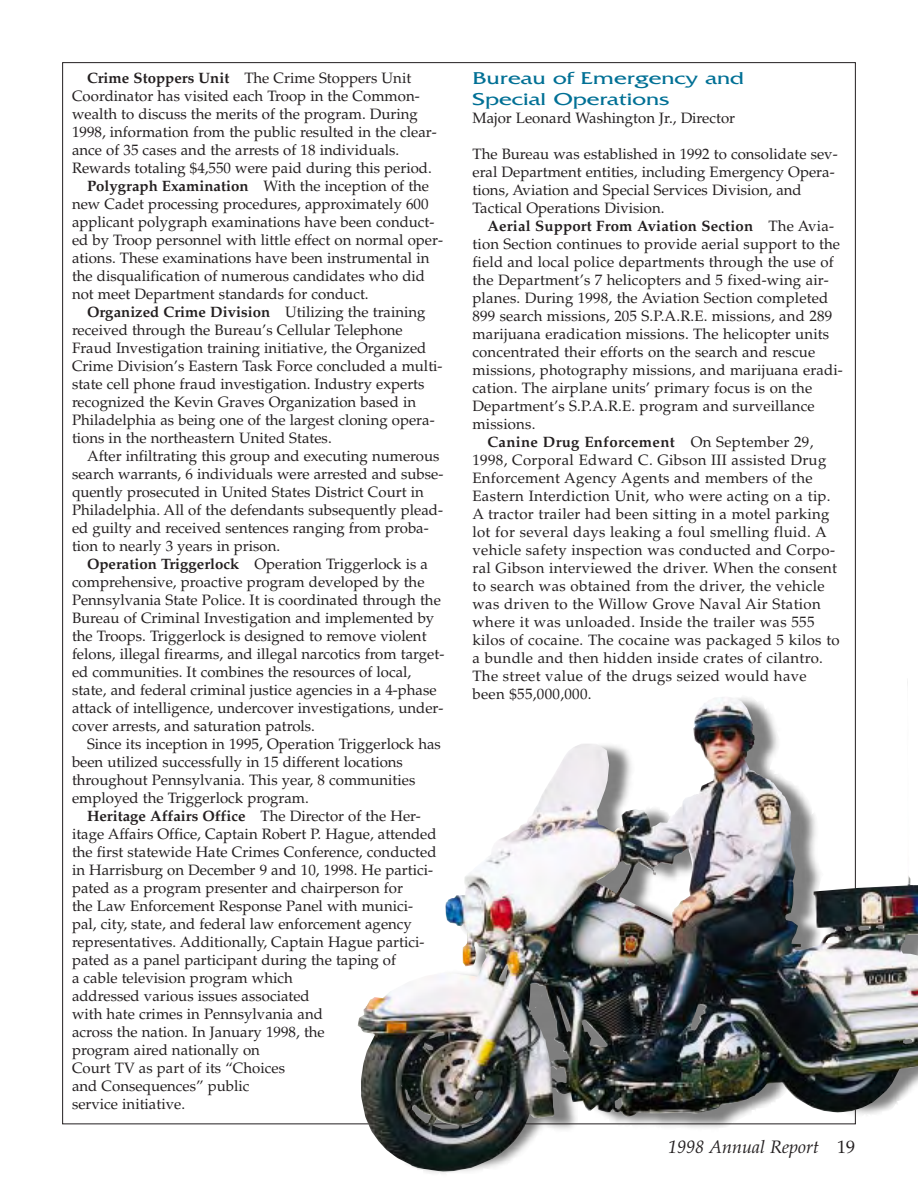
<style>
.page{position:relative;width:918px;height:1188px;background:#fff}
.page>*{position:absolute;margin:0;border:0;box-sizing:border-box;transform-origin:0 0}
.t1{font:18px/21px "Friz Quadrata";color:#007095;scale:1.35 1}
.t2{font:italic 18px "Palatino";color:#231f20}
.t3{font:15px/18px "Palatino";color:#231f20}
.t4{font:15px "Palatino";letter-spacing:.02em;color:#231f20}
.t5{font:700 15px "Palatino";letter-spacing:.01em;color:#231f20}
.s1{font-weight:700}
.s2{font-weight:400}
.s3{font-style:normal}
</style>
<div class="page">
<img style="left:368px;top:991px;width:33px;height:126px">
<img style="left:401px;top:678px;width:517px;height:451px">
<p class="t3" style="left:87px;top:71px;width:326px"><span class="s1">Crime Stoppers Unit</span> The Crime Stoppers Unit</p>
<p class="t3" style="left:72px;top:89px;width:349px">Coordinator has visited each Troop in the Common-</p>
<p class="t3" style="left:72px;top:107px;width:347px">wealth to discuss the merits of the program. During</p>
<p class="t3" style="left:72px;top:125px;width:366px">1998, information from the public resulted in the clear-</p>
<p class="t3" style="left:72px;top:143px;width:329px">ance of 35 cases and the arrests of 18 individuals.</p>
<p class="t3" style="left:72px;top:161px;width:361px">Rewards totaling $4,550 were paid during this period.</p>
<p class="t3" style="left:87px;top:179px;width:344px"><span class="s1">Polygraph Examination</span> With the inception of the</p>
<p class="t3" style="left:72px;top:197px;width:358px">new Cadet processing procedures, approximately 600</p>
<p class="t3" style="left:72px;top:215px;width:364px">applicant polygraph examinations have been conduct-</p>
<p class="t3" style="left:72px;top:233px;width:373px">ed by Troop personnel with little effect on normal oper-</p>
<p class="t3" style="left:72px;top:251px;width:359px">ations. These examinations have been instrumental in</p>
<p class="t3" style="left:72px;top:269px;width:355px">the disqualification of numerous candidates who did</p>
<p class="t3" style="left:72px;top:287px;width:298px">not meet Department standards for conduct.</p>
<p class="t5" style="left:87px;top:306px;width:340px">Organized Crime Division <span class="s2">Utilizing the training</span></p>
<p class="t3" style="left:72px;top:323px;width:332px">received through the Bureau’s Cellular Telephone</p>
<p class="t3" style="left:72px;top:341px;width:356px">Fraud Investigation training initiative, the Organized</p>
<p class="t3" style="left:72px;top:359px;width:372px">Crime Division’s Eastern Task Force concluded a multi-</p>
<p class="t3" style="left:72px;top:377px;width:354px">state cell phone fraud investigation. Industry experts</p>
<p class="t3" style="left:72px;top:395px;width:346px">recognized the Kevin Graves Organization based in</p>
<p class="t3" style="left:72px;top:413px;width:364px">Philadelphia as being one of the largest cloning opera-</p>
<p class="t3" style="left:72px;top:431px;width:261px">tions in the northeastern United States.</p>
<p class="t3" style="left:87px;top:449px;width:354px">After infiltrating this group and executing numerous</p>
<p class="t3" style="left:72px;top:467px;width:373px">search warrants, 6 individuals were arrested and subse-</p>
<p class="t3" style="left:72px;top:485px;width:353px">quently prosecuted in United States District Court in</p>
<p class="t3" style="left:72px;top:503px;width:373px">Philadelphia. All of the defendants subsequently plead-</p>
<p class="t3" style="left:72px;top:521px;width:358px">ed guilty and received sentences ranging from proba-</p>
<p class="t3" style="left:72px;top:539px;width:210px">tion to nearly 3 years in prison.</p>
<p class="t3" style="left:87px;top:557px;width:343px"><span class="s1">Operation Triggerlock</span> Operation Triggerlock is a</p>
<p class="t3" style="left:72px;top:575px;width:354px">comprehensive, proactive program developed by the</p>
<p class="t3" style="left:72px;top:593px;width:370px">Pennsylvania State Police. It is coordinated through the</p>
<p class="t3" style="left:72px;top:611px;width:364px">Bureau of Criminal Investigation and implemented by</p>
<p class="t3" style="left:72px;top:629px;width:356px">the Troops. Triggerlock is designed to remove violent</p>
<p class="t3" style="left:72px;top:647px;width:374px">felons, illegal firearms, and illegal narcotics from target-</p>
<p class="t3" style="left:72px;top:665px;width:341px">ed communities. It combines the resources of local,</p>
<p class="t3" style="left:72px;top:683px;width:366px">state, and federal criminal justice agencies in a 4-phase</p>
<p class="t3" style="left:72px;top:701px;width:373px">attack of intelligence, undercover investigations, under-</p>
<p class="t3" style="left:72px;top:719px;width:245px">cover arrests, and saturation patrols.</p>
<p class="t3" style="left:87px;top:737px;width:355px">Since its inception in 1995, Operation Triggerlock has</p>
<p class="t3" style="left:72px;top:755px;width:333px">been utilized successfully in 15 different locations</p>
<p class="t3" style="left:72px;top:773px;width:345px">throughout Pennsylvania. This year, 8 communities</p>
<p class="t3" style="left:72px;top:791px;width:238px">employed the Triggerlock program.</p>
<p class="t5" style="left:87px;top:810px;width:335px">Heritage Affairs Office <span class="s2">The Director of the Her-</span></p>
<p class="t3" style="left:72px;top:827px;width:366px">itage Affairs Office, Captain Robert P. Hague, attended</p>
<p class="t3" style="left:72px;top:845px;width:366px">the first statewide Hate Crimes Conference, conducted</p>
<p class="t3" style="left:72px;top:863px;width:363px">in Harrisburg on December 9 and 10, 1998. He partici-</p>
<p class="t3" style="left:72px;top:881px;width:333px">pated as a program presenter and chairperson for</p>
<p class="t3" style="left:72px;top:899px;width:343px">the Law Enforcement Response Panel with munici-</p>
<p class="t3" style="left:72px;top:917px;width:341px">pal, city, state, and federal law enforcement agency</p>
<p class="t3" style="left:72px;top:935px;width:354px">representatives. Additionally, Captain Hague partici-</p>
<p class="t3" style="left:72px;top:953px;width:326px">pated as a panel participant during the taping of</p>
<p class="t3" style="left:72px;top:971px;width:222px">a cable television program which</p>
<p class="t3" style="left:72px;top:989px;width:239px">addressed various issues associated</p>
<p class="t3" style="left:72px;top:1007px;width:252px">with hate crimes in Pennsylvania and</p>
<p class="t3" style="left:72px;top:1025px;width:254px">across the nation. In January 1998, the</p>
<p class="t3" style="left:72px;top:1043px;width:190px">program aired nationally on</p>
<p class="t3" style="left:72px;top:1061px;width:215px">Court TV as part of its “Choices</p>
<p class="t3" style="left:72px;top:1079px;width:179px">and Consequences” public</p>
<p class="t3" style="left:72px;top:1097px;width:115px">service initiative.</p>
<p class="t1" style="left:472px;top:69px;width:203px">Bureau of Emergency and<br>Special Operations</p>
<p class="t3" style="left:472px;top:111px;width:264px">Major Leonard Washington Jr., Director</p>
<p class="t3" style="left:472px;top:147px;width:367px">The Bureau was established in 1992 to consolidate sev&shy;eral Department entities, including Emergency Opera&shy;tions, Aviation and Special Services Division, and Tactical Operations Division.</p>
<p class="t5" style="left:488px;top:220px;width:348px">Aerial Support From Aviation Section <span class="s2">The Avia-</span></p>
<p class="t3" style="left:472px;top:237px;width:369px">tion Section continues to provide aerial support to the</p>
<p class="t3" style="left:472px;top:255px;width:363px">field and local police departments through the use of</p>
<p class="t3" style="left:472px;top:273px;width:358px">the Department’s 7 helicopters and 5 fixed-wing air-</p>
<p class="t3" style="left:472px;top:291px;width:357px">planes. During 1998, the Aviation Section completed</p>
<p class="t3" style="left:472px;top:309px;width:361px">899 search missions, 205 S.P.A.R.E. missions, and 289</p>
<p class="t3" style="left:472px;top:327px;width:358px">marijuana eradication missions. The helicopter units</p>
<p class="t3" style="left:472px;top:345px;width:344px">concentrated their efforts on the search and rescue</p>
<p class="t3" style="left:472px;top:363px;width:372px">missions, photography missions, and marijuana eradi-</p>
<p class="t3" style="left:472px;top:381px;width:341px">cation. The airplane units’ primary focus is on the</p>
<p class="t3" style="left:472px;top:399px;width:344px">Department’s S.P.A.R.E. program and surveillance</p>
<p class="t3" style="left:472px;top:417px;width:64px">missions.</p>
<p class="t5" style="left:488px;top:436px;width:328px">Canine Drug Enforcement <span class="s2">On September 29,</span></p>
<p class="t4" style="left:472px;top:454px;width:355px">1998, Corporal Edward C. Gibson III assisted Drug</p>
<p class="t4" style="left:472px;top:472px;width:342px">Enforcement Agency Agents and members of the</p>
<p class="t4" style="left:472px;top:490px;width:360px">Eastern Interdiction Unit, who were acting on a tip.</p>
<p class="t4" style="left:472px;top:508px;width:359px">A tractor trailer had been sitting in a motel parking</p>
<p class="t4" style="left:472px;top:526px;width:356px">lot for several days leaking a foul smelling fluid. A</p>
<p class="t4" style="left:472px;top:544px;width:364px">vehicle safety inspection was conducted and Corpo-</p>
<p class="t4" style="left:472px;top:562px;width:366px">ral Gibson interviewed the driver. When the consent</p>
<p class="t4" style="left:472px;top:580px;width:354px">to search was obtained from the driver, the vehicle</p>
<p class="t4" style="left:472px;top:598px;width:350px">was driven to the Willow Grove Naval Air Station</p>
<p class="t4" style="left:472px;top:616px;width:344px">where it was unloaded. Inside the trailer was 555</p>
<p class="t4" style="left:472px;top:634px;width:369px">kilos of cocaine. The cocaine was packaged 5 kilos to</p>
<p class="t4" style="left:472px;top:652px;width:352px">a bundle and then hidden inside crates of cilantro.</p>
<p class="t4" style="left:472px;top:670px;width:336px">The street value of the drugs seized would have</p>
<p class="t4" style="left:472px;top:688px;width:121px">been $55,000,000.</p>
<p class="t2" style="left:668px;top:1140px;width:188px">1998 Annual Report <span class="s3">19</span></p>
</div>
